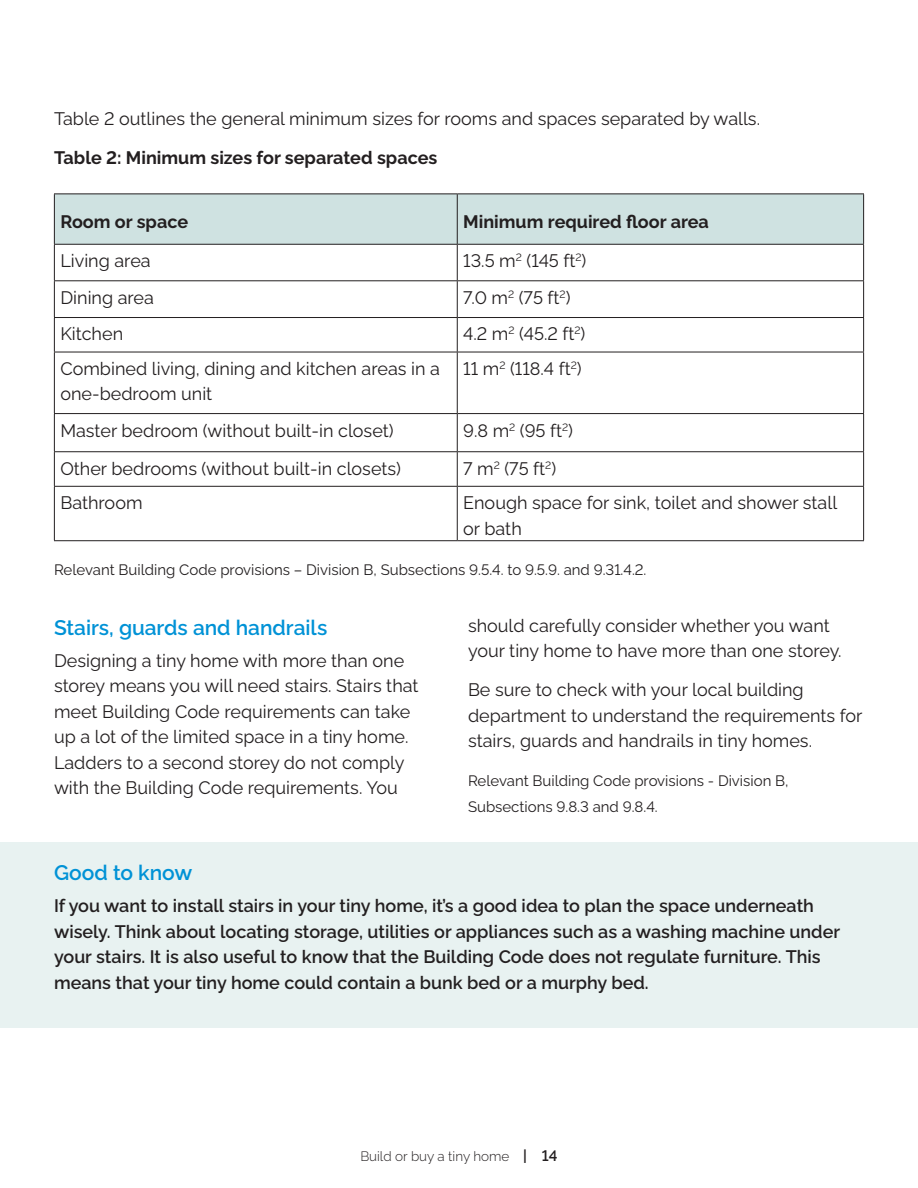
<style>
.page{position:relative;width:918px;height:1188px;background:#fff}
.page>*{position:absolute;margin:0;border:0;box-sizing:border-box;transform-origin:0 0}
.t1{font:600 21px "Algomabeta";letter-spacing:-.005em;color:#0092d6}
.t2{font:18px/25.5px "Algomabeta";color:#231f20}
.t3{font:600 18px/25.5px "Algomabeta";color:#231f20}
.t4{font:700 18px "Algomabeta";color:#231f20}
.t5{font:15px/25.5px "Algomabeta";color:#231f20}
.t6{font:300 13.5px "Algomabeta";color:#231f20}
.s1{font-weight:600;font-size:15px}
</style>
<div class="page">
<div style="left:0;top:843px;width:918px;height:185px;background:#e8f2f1"></div>
<div style="left:55px;top:195px;width:808px;height:49px;background:#cfe2e1"></div>
<hr style="left:54px;top:352px;width:403px;height:1px;background:#231f20">
<hr style="left:54px;top:413px;width:403px;height:1px;background:#231f20">
<hr style="left:54px;top:451px;width:403px;height:1px;background:#231f20">
<hr style="left:54px;top:486px;width:403px;height:1px;background:#231f20">
<hr style="left:54px;top:540px;width:403px;height:1px;background:#231f20">
<hr style="left:457px;top:245px;width:1px;height:35px;background:#231f20">
<hr style="left:457px;top:281px;width:1px;height:36px;background:#231f20">
<hr style="left:457px;top:318px;width:1px;height:34px;background:#231f20">
<hr style="left:457px;top:352px;width:407px;height:1px;background:#231f20">
<hr style="left:457px;top:352px;width:1px;height:61px;background:#231f20">
<hr style="left:457px;top:413px;width:407px;height:1px;background:#231f20">
<hr style="left:457px;top:414px;width:1px;height:37px;background:#231f20">
<hr style="left:457px;top:451px;width:407px;height:1px;background:#231f20">
<hr style="left:457px;top:452px;width:1px;height:34px;background:#231f20">
<hr style="left:457px;top:486px;width:407px;height:1px;background:#231f20">
<hr style="left:457px;top:487px;width:1px;height:53px;background:#231f20">
<hr style="left:457px;top:540px;width:407px;height:1px;background:#231f20">
<hr style="left:54px;top:245px;width:1px;height:35px;background:#231f20">
<hr style="left:863px;top:245px;width:1px;height:35px;background:#231f20">
<hr style="left:54px;top:280px;width:403px;height:1px;background:#231f20">
<hr style="left:54px;top:281px;width:1px;height:36px;background:#231f20">
<hr style="left:457px;top:280px;width:407px;height:1px;background:#231f20">
<hr style="left:863px;top:281px;width:1px;height:36px;background:#231f20">
<hr style="left:54px;top:317px;width:403px;height:1px;background:#231f20">
<hr style="left:54px;top:318px;width:1px;height:34px;background:#231f20">
<hr style="left:457px;top:317px;width:407px;height:1px;background:#231f20">
<hr style="left:863px;top:318px;width:1px;height:34px;background:#231f20">
<hr style="left:54px;top:352px;width:1px;height:61px;background:#231f20">
<hr style="left:863px;top:352px;width:1px;height:61px;background:#231f20">
<hr style="left:54px;top:414px;width:1px;height:37px;background:#231f20">
<hr style="left:863px;top:414px;width:1px;height:37px;background:#231f20">
<hr style="left:54px;top:452px;width:1px;height:34px;background:#231f20">
<hr style="left:863px;top:452px;width:1px;height:34px;background:#231f20">
<hr style="left:54px;top:487px;width:1px;height:53px;background:#231f20">
<hr style="left:863px;top:487px;width:1px;height:53px;background:#231f20">
<hr style="left:54px;top:194px;width:403px;height:1px;background:#231f20">
<hr style="left:54px;top:194px;width:1px;height:50px;background:#231f20">
<hr style="left:457px;top:194px;width:407px;height:1px;background:#231f20">
<hr style="left:457px;top:194px;width:1px;height:50px;background:#231f20">
<hr style="left:863px;top:194px;width:1px;height:50px;background:#231f20">
<hr style="left:54px;top:244px;width:403px;height:1px;background:#231f20">
<hr style="left:457px;top:244px;width:407px;height:1px;background:#231f20">
<p class="t2" style="left:54px;top:104px;width:708px">Table 2 outlines the general minimum sizes for rooms and spaces separated by walls.</p>
<p class="t4" style="left:54px;top:144px;width:385px">Table 2: Minimum sizes for separated spaces</p>
<p class="t4" style="left:60px;top:207px;width:129px">Room or space</p>
<p class="t4" style="left:463px;top:207px;width:247px">Minimum required floor area</p>
<p class="t2" style="left:60px;top:246px;width:92px">Living area</p>
<p class="t2" style="left:463px;top:246px;width:125px">13.5 m<sup>2</sup> (145 ft<sup>2</sup>)</p>
<p class="t2" style="left:60px;top:283px;width:95px">Dining area</p>
<p class="t2" style="left:463px;top:283px;width:109px">7.0 m<sup>2</sup> (75 ft<sup>2</sup>)</p>
<p class="t2" style="left:60px;top:319px;width:64px">Kitchen</p>
<p class="t2" style="left:463px;top:319px;width:124px">4.2 m<sup>2</sup> (45.2 ft<sup>2</sup>)</p>
<p class="t2" style="left:60px;top:354px;width:381px">Combined living, dining and kitchen areas in a one-bedroom unit</p>
<p class="t2" style="left:463px;top:354px;width:120px">11 m<sup>2</sup> (118.4 ft<sup>2</sup>)</p>
<p class="t2" style="left:60px;top:415px;width:335px">Master bedroom (without built-in closet)</p>
<p class="t2" style="left:463px;top:415px;width:111px">9.8 m<sup>2</sup> (95 ft<sup>2</sup>)</p>
<p class="t2" style="left:60px;top:454px;width:342px">Other bedrooms (without built-in closets)</p>
<p class="t2" style="left:463px;top:454px;width:94px">7 m<sup>2</sup> (75 ft<sup>2</sup>)</p>
<p class="t2" style="left:60px;top:488px;width:84px">Bathroom</p>
<p class="t2" style="left:463px;top:488px;width:375px">Enough space for sink, toilet and shower stall or bath</p>
<p class="t5" style="left:54px;top:556px;width:594px">Relevant Building Code provisions – Division B, Subsections 9.5.4. to 9.5.9. and 9.31.4.2.</p>
<h3 class="t1" style="left:54px;top:611px;width:275px">Stairs, guards and handrails</h3>
<p class="t2" style="left:54px;top:646px;width:366px">Designing a tiny home with more than one storey means you will need stairs. Stairs that meet Building Code requirements can take up a lot of the limited space in a tiny home.<br>Ladders to a second storey do not comply with the Building Code requirements. You</p>
<p class="t2" style="left:468px;top:611px;width:375px">should carefully consider whether you want your tiny home to have more than one storey.</p>
<p class="t2" style="left:468px;top:675px;width:396px">Be sure to check with your local building department to understand the requirements for stairs, guards and handrails in tiny homes.</p>
<p class="t5" style="left:468px;top:767px;width:322px">Relevant Building Code provisions - Division B,<br>Subsections 9.8.3 and 9.8.4.</p>
<h3 class="t1" style="left:54px;top:856px;width:140px">Good to know</h3>
<p class="t3" style="left:54px;top:891px;width:788px">If you want to install stairs in your tiny home, it’s a good idea to plan the space underneath wisely. Think about locating storage, utilities or appliances such as a washing machine under your stairs. It is also useful to know that the Building Code does not regulate furniture. This means that your tiny home could contain a bunk bed or a murphy bed.</p>
<p class="t6" style="left:360px;top:1145px;width:199px">Build or buy a tiny home <span class="s1">| 14</span></p>
</div>
